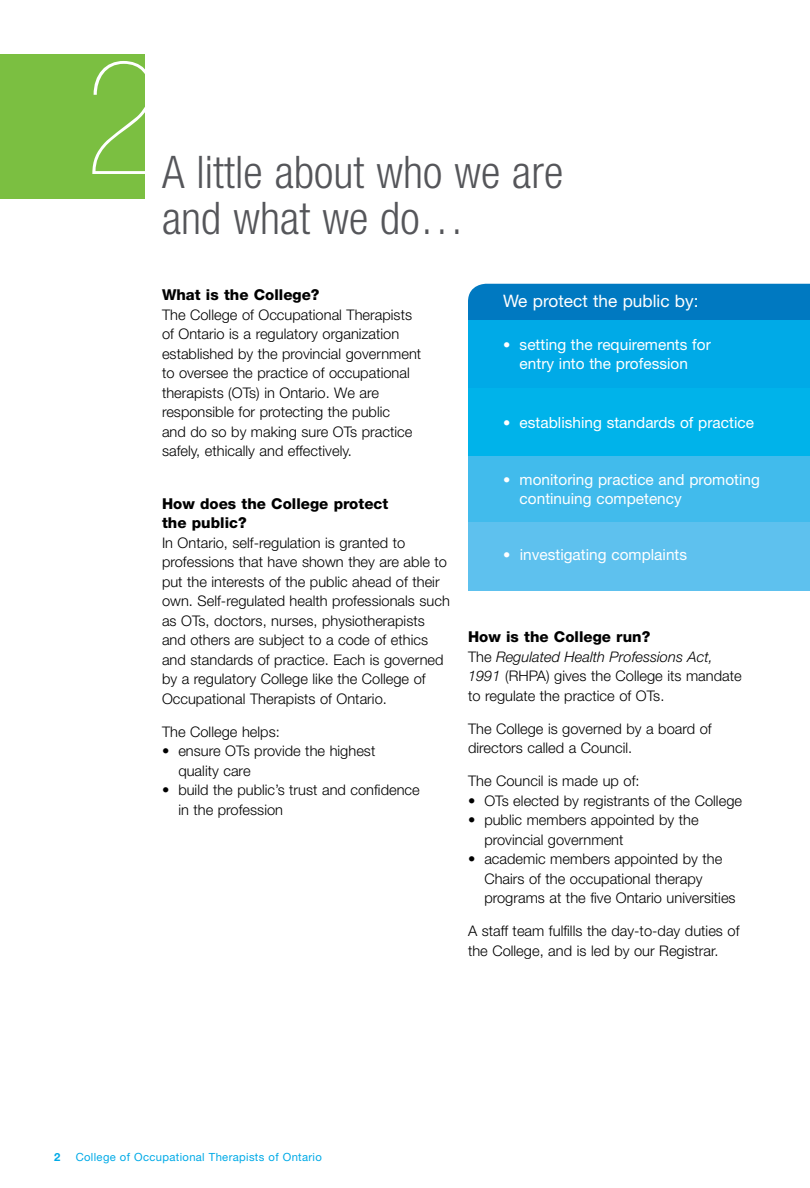
<style>
.page{position:relative;width:810px;height:1188px;background:#fff}
.page>*{position:absolute;margin:0;border:0;box-sizing:border-box;transform-origin:0 0}
.t1{font:200 condensed 159.6px "Helvetica Neue LT Std";color:#fff}
.t2{font:300 condensed 45px/46.5px "Helvetica Neue LT Std";color:#55565a}
.t3{font:17.25px "Helvetica Neue";color:#fff}
.t4{font:15.3px/19.5px "Helvetica Neue";color:#fff;text-align:center}
.t5{font:800 15px/19.5px "Helvetica Neue LT Std";color:#000}
.t6{font:300 14.7px/19.5px "Helvetica Neue LT Std";color:#000}
.t7{font:11.25px "Helvetica Neue";letter-spacing:.03em;color:#00aae7}
.t8{font:700 11.25px "Helvetica Neue LT Std";color:#00aae7}
.s1{font-size:14.7px}
.s2{font-style:italic}
</style>
<div class="page">
<div style="left:468px;top:284px;width:342px;height:37px;background:#0079c1"></div>
<div style="left:0;top:54px;width:145px;height:145px;background:#7bbf41"></div>
<div style="left:468px;top:321px;width:342px;height:68px;background:#00aae7"></div>
<div style="left:468px;top:389px;width:342px;height:68px;background:#00b3ea"></div>
<div style="left:468px;top:456px;width:342px;height:68px;background:#41bbec"></div>
<div style="left:468px;top:522px;width:342px;height:68px;background:#5ec1ee"></div>
<h1 class="t1" style="left:85px;top:31px;width:78px">2</h1>
<h2 class="t2" style="left:162px;top:148px;width:403px">A little about who we are and what we do…</h2>
<p class="t5" style="left:162px;top:285px;width:159px">What is the College?</p>
<p class="t6" style="left:162px;top:305px;width:261px">The College of Occupational Therapists of Ontario is a regulatory organization established by the provincial government to oversee the practice of occupational therapists (OTs) in Ontario. We are responsible for protecting the public<br>and do so by making sure OTs practice safely, ethically and effectively.</p>
<p class="t5" style="left:162px;top:494px;width:228px">How does the College protect the public?</p>
<p class="t6" style="left:162px;top:533px;width:289px">In Ontario, self-regulation is granted to professions that have shown they are able to put the interests of the public ahead of their own. Self-regulated health professionals such as OTs, doctors, nurses, physiotherapists and others are subject to a code of ethics and standards of practice. Each is governed by a regulatory College like the College of Occupational Therapists of Ontario.</p>
<p class="t6" style="left:162px;top:722px;width:119px">The College helps:</p>
<p class="t6" style="left:178px;top:741px;width:198px;text-indent:-16px">• ensure OTs provide the highest quality care</p>
<p class="t6" style="left:178px;top:780px;width:243px;text-indent:-16px">• build the public’s trust and confidence in the profession</p>
<p class="t3" style="left:503px;top:291px;width:197px">We protect the public by:</p>
<p class="t4" style="left:503px;top:334px;width:209px"><span class="s1">•</span> setting the requirements for entry into the profession</p>
<p class="t4" style="left:503px;top:413px;width:252px"><span class="s1">•</span> establishing standards of practice</p>
<p class="t4" style="left:520px;top:469px;width:242px;text-align:left;text-indent:-16px"><span class="s1">•</span> monitoring practice and promoting continuing competency</p>
<p class="t4" style="left:503px;top:545px;width:185px"><span class="s1">•</span> investigating complaints</p>
<p class="t5" style="left:468px;top:627px;width:184px">How is the College run?</p>
<p class="t6" style="left:468px;top:646px;width:275px">The <span class="s2">Regulated Health Professions Act,<br>1991</span> (RHPA) gives the College its mandate to regulate the practice of OTs.</p>
<p class="t6" style="left:468px;top:718px;width:245px">The College is governed by a board of directors called a Council.</p>
<p class="t6" style="left:468px;top:771px;width:173px">The Council is made up of:</p>
<p class="t6" style="left:468px;top:790px;width:276px">• OTs elected by registrants of the College</p>
<p class="t6" style="left:484px;top:810px;width:216px;text-indent:-16px">• public members appointed by the provincial government</p>
<p class="t6" style="left:484px;top:849px;width:253px;text-indent:-16px">• academic members appointed by the<br>Chairs of the occupational therapy programs at the five Ontario universities</p>
<p class="t6" style="left:468px;top:921px;width:273px">A staff team fulfills the day-to-day duties of the College, and is led by our Registrar.</p>
<p class="t8" style="left:54px;top:1150px;width:8px">2</p>
<p class="t7" style="left:76px;top:1150px;width:248px">College of Occupational Therapists of Ontario</p>
</div>
